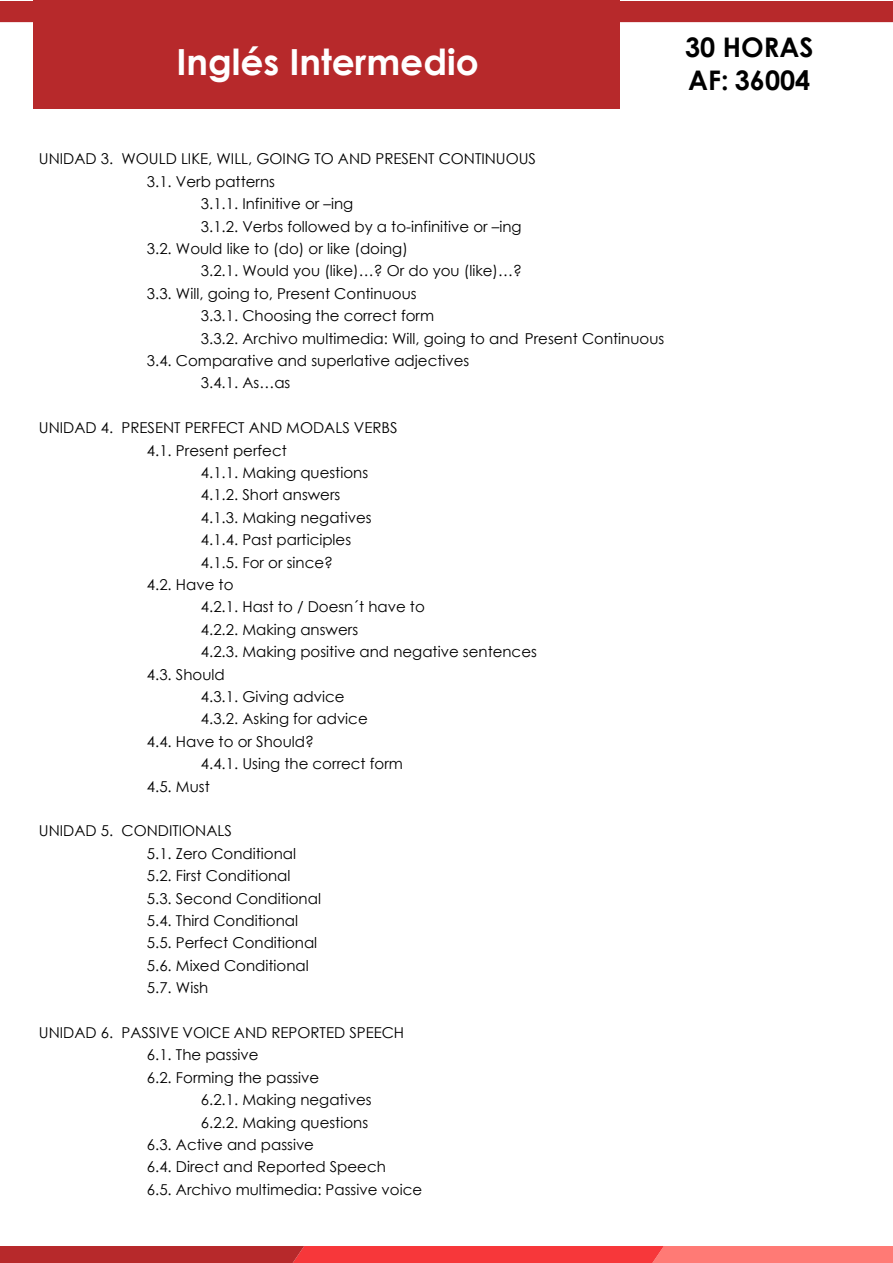
<style>
.page{position:relative;width:893px;height:1263px;background:#fff}
.page>*{position:absolute;margin:0;border:0;box-sizing:border-box;transform-origin:0 0}
.t1{font:700 36px "Century Gothic";color:#fff}
.t2{font:700 27px/32.4px "Century Gothic";color:#000}
.t3{font:15px/22.4px "Century Gothic";color:#000}
</style>
<div class="page">
<div style="left:0;top:1px;width:893px;height:21px;background:#b7292b"></div>
<div style="left:33px;top:1px;width:587px;height:108px;background:#b7292b"></div>
<svg style="left:0;top:1246px;width:893px;height:17px;background:#e34444"></svg>
<h1 class="t1" style="left:176px;top:35px;width:304px">Inglés Intermedio</h1>
<h2 class="t2" style="left:685px;top:30px;width:130px">30 HORAS<br>AF: 36004</h2>
<p class="t3" style="left:39px;top:147px;width:499px">UNIDAD 3. WOULD LIKE, WILL, GOING TO AND PRESENT CONTINUOUS</p>
<p class="t3" style="left:147px;top:170px;width:130px">3.1. Verb patterns</p>
<p class="t3" style="left:201px;top:192px;width:154px">3.1.1. Infinitive or –ing</p>
<p class="t3" style="left:201px;top:215px;width:322px">3.1.2. Verbs followed by a to-infinitive or –ing</p>
<p class="t3" style="left:147px;top:237px;width:263px">3.2. Would like to (do) or like (doing)</p>
<p class="t3" style="left:201px;top:259px;width:323px">3.2.1. Would you (like)…? Or do you (like)…?</p>
<p class="t3" style="left:147px;top:282px;width:271px">3.3. Will, going to, Present Continuous</p>
<p class="t3" style="left:201px;top:304px;width:235px">3.3.1. Choosing the correct form</p>
<p class="t3" style="left:201px;top:327px;width:465px">3.3.2. Archivo multimedia: Will, going to and Present Continuous</p>
<p class="t3" style="left:147px;top:349px;width:324px">3.4. Comparative and superlative adjectives</p>
<p class="t3" style="left:201px;top:371px;width:91px">3.4.1. As…as</p>
<p class="t3" style="left:39px;top:416px;width:360px">UNIDAD 4. PRESENT PERFECT AND MODALS VERBS</p>
<p class="t3" style="left:147px;top:439px;width:141px">4.1. Present perfect</p>
<p class="t3" style="left:201px;top:461px;width:169px">4.1.1. Making questions</p>
<p class="t3" style="left:201px;top:483px;width:141px">4.1.2. Short answers</p>
<p class="t3" style="left:201px;top:506px;width:172px">4.1.3. Making negatives</p>
<p class="t3" style="left:201px;top:528px;width:152px">4.1.4. Past participles</p>
<p class="t3" style="left:201px;top:551px;width:134px">4.1.5. For or since?</p>
<p class="t3" style="left:147px;top:573px;width:88px">4.2. Have to</p>
<p class="t3" style="left:201px;top:595px;width:225px">4.2.1. Hast to / Doesn´t have to</p>
<p class="t3" style="left:201px;top:618px;width:159px">4.2.2. Making answers</p>
<p class="t3" style="left:201px;top:640px;width:338px">4.2.3. Making positive and negative sentences</p>
<p class="t3" style="left:147px;top:663px;width:79px">4.3. Should</p>
<p class="t3" style="left:201px;top:685px;width:145px">4.3.1. Giving advice</p>
<p class="t3" style="left:201px;top:707px;width:168px">4.3.2. Asking for advice</p>
<p class="t3" style="left:147px;top:730px;width:169px">4.4. Have to or Should?</p>
<p class="t3" style="left:201px;top:752px;width:204px">4.4.1. Using the correct form</p>
<p class="t3" style="left:147px;top:775px;width:64px">4.5. Must</p>
<p class="t3" style="left:147px;top:819px;width:176px;text-indent:-108px">UNIDAD 5. CONDITIONALS<br>5.1. Zero Conditional<br>5.2. First Conditional<br>5.3. Second Conditional<br>5.4. Third Conditional<br>5.5. Perfect Conditional<br>5.6. Mixed Conditional<br>5.7. Wish</p>
<p class="t3" style="left:39px;top:1021px;width:367px">UNIDAD 6. PASSIVE VOICE AND REPORTED SPEECH</p>
<p class="t3" style="left:147px;top:1043px;width:113px">6.1. The passive</p>
<p class="t3" style="left:147px;top:1066px;width:174px">6.2. Forming the passive</p>
<p class="t3" style="left:201px;top:1088px;width:172px">6.2.1. Making negatives</p>
<p class="t3" style="left:201px;top:1111px;width:169px">6.2.2. Making questions</p>
<p class="t3" style="left:147px;top:1133px;width:169px">6.3. Active and passive</p>
<p class="t3" style="left:147px;top:1155px;width:241px">6.4. Direct and Reported Speech</p>
<p class="t3" style="left:147px;top:1178px;width:277px">6.5. Archivo multimedia: Passive voice</p>
</div>
